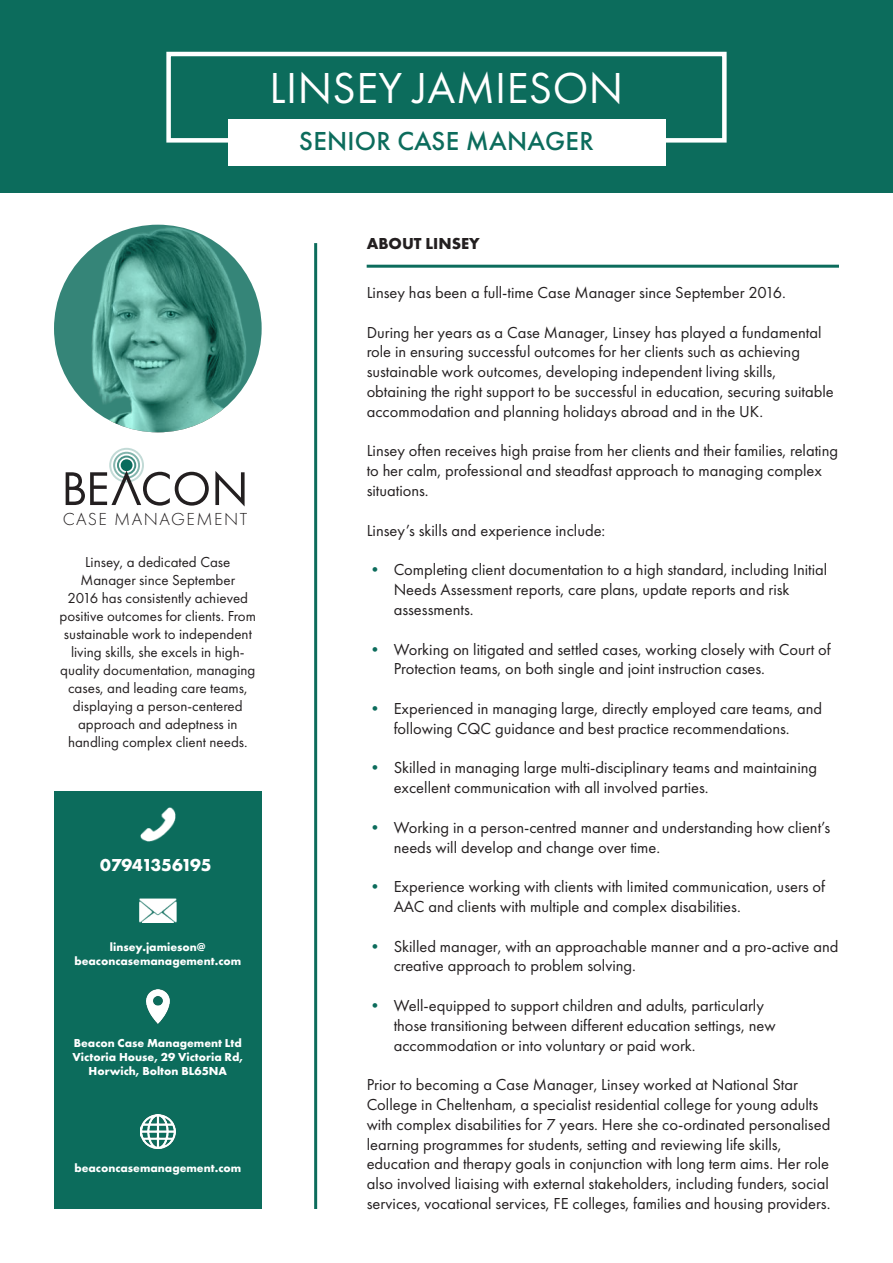
<style>
.page{position:relative;width:893px;height:1263px;background:#fff}
.page>*{position:absolute;margin:0;border:0;box-sizing:border-box;transform-origin:0 0}
.t1{font:45px "Futura PT";letter-spacing:.01em;color:#fff}
.t2{font:500 27px "Futura PT";letter-spacing:.01em;color:#0c6c5c}
.t3{font:300 18px "Futura PT";letter-spacing:.085em;color:#231f20}
.t4{font:700 18px "Futura PT";letter-spacing:-.015em;color:#fff}
.t5{font:16.5px/19.8px "Futura PT";color:#231f20}
.t6{font:700 16.5px "Futura PT";color:#231f20}
.t7{font:15px/18px "Futura PT";color:#231f20;text-align:center}
.t8{font:700 12px/14.4px "Futura PT";color:#fff;text-align:center}
.s1{color:#0c6c5c}
</style>
<div class="page">
<div style="left:121px;top:459px;width:12px;height:12px;background:#096b5c;border-radius:50%"></div>
<div style="left:117px;top:456px;width:19px;height:19px;border:2px solid #096b5c;border-radius:50%"></div>
<div style="left:113px;top:452px;width:27px;height:27px;border:2px solid #096b5c;border-radius:50%"></div>
<div style="left:109px;top:448px;width:35px;height:35px;border:2px solid #096b5c;border-radius:50%"></div>
<svg style="left:66px;top:471px;width:143px;height:35px"></svg>
<svg style="left:215px;top:471px;width:30px;height:35px"></svg>
<div style="left:0;top:0;width:893px;height:193px;background:#0c6c5c"></div>
<div style="left:166px;top:52px;width:561px;height:91px;border:4px solid #fff"></div>
<div style="left:227px;top:119px;width:438px;height:47px;background:#fff"></div>
<hr style="left:314px;top:243px;width:3px;height:966px;background:#0c6c5c">
<hr style="left:367px;top:265px;width:472px;height:3px;background:#0c6c5c">
<div style="left:54px;top:791px;width:208px;height:418px;background:#0c6c5c"></div>
<img style="left:146px;top:989px;width:24px;height:34px">
<img style="left:141px;top:1114px;width:34px;height:34px">
<img style="left:141px;top:807px;width:34px;height:35px">
<img style="left:139px;top:898px;width:37px;height:25px">
<svg style="left:54px;top:225px;width:208px;height:207px;background:#499588"></svg>
<p class="t1" style="left:270px;top:62px;width:355px">LINSEY JAMIESON</p>
<p class="t2" style="left:299px;top:125px;width:296px">SENIOR CASE MANAGER</p>
<p class="t3" style="left:63px;top:509px;width:186px">CASE MANAGEMENT</p>
<p class="t7" style="left:60px;top:553px;width:198px">Linsey, a dedicated Case<br>Manager since September<br>2016 has consistently achieved positive outcomes for clients. From sustainable work to independent living skills, she excels in high&shy;quality documentation, managing cases, and leading care teams, displaying a person-centered approach and adeptness in handling complex client needs.</p>
<p class="t4" style="left:100px;top:853px;width:113px">07941356195</p>
<p class="t8" style="left:110px;top:939px;width:97px">linsey.jamieson@</p>
<p class="t8" style="left:74px;top:953px;width:168px">beaconcasemanagement.com</p>
<p class="t8" style="left:74px;top:1035px;width:170px">Beacon Case Management Ltd</p>
<p class="t8" style="left:73px;top:1049px;width:172px">Victoria House, 29 Victoria Rd,<br>Horwich, Bolton BL65NA</p>
<p class="t8" style="left:74px;top:1160px;width:168px">beaconcasemanagement.com</p>
<p class="t6" style="left:367px;top:233px;width:115px">ABOUT LINSEY</p>
<p class="t5" style="left:367px;top:283px;width:421px">Linsey has been a full-time Case Manager since September 2016.</p>
<p class="t5" style="left:367px;top:322px;width:469px">During her years as a Case Manager, Linsey has played a fundamental role in ensuring successful outcomes for her clients such as achieving sustainable work outcomes, developing independent living skills, obtaining the right support to be successful in education, securing suitable accommodation and planning holidays abroad and in the UK.</p>
<p class="t5" style="left:367px;top:441px;width:473px">Linsey often receives high praise from her clients and their families, relating to her calm, professional and steadfast approach to managing complex situations.</p>
<p class="t5" style="left:367px;top:520px;width:240px">Linsey’s skills and experience include:</p>
<p class="t5" style="left:394px;top:560px;width:435px;text-indent:-27px"><span class="s1">•</span> Completing client documentation to a high standard, including Initial<br>Needs Assessment reports, care plans, update reports and risk assessments.</p>
<p class="t5" style="left:394px;top:639px;width:439px;text-indent:-27px"><span class="s1">•</span> Working on litigated and settled cases, working closely with Court of<br>Protection teams, on both single and joint instruction cases.</p>
<p class="t5" style="left:367px;top:698px;width:457px;text-align:center"><span class="s1">•</span> Experienced in managing large, directly employed care teams, and following CQC guidance and best practice recommendations.</p>
<p class="t5" style="left:394px;top:758px;width:425px;text-indent:-27px"><span class="s1">•</span> Skilled in managing large multi-disciplinary teams and maintaining excellent communication with all involved parties.</p>
<p class="t5" style="left:394px;top:817px;width:438px;text-indent:-27px"><span class="s1">•</span> Working in a person-centred manner and understanding how client’s needs will develop and change over time.</p>
<p class="t5" style="left:394px;top:877px;width:433px;text-indent:-27px"><span class="s1">•</span> Experience working with clients with limited communication, users of<br>AAC and clients with multiple and complex disabilities.</p>
<p class="t5" style="left:394px;top:936px;width:446px;text-indent:-27px"><span class="s1">•</span> Skilled manager, with an approachable manner and a pro-active and creative approach to problem solving.</p>
<p class="t5" style="left:394px;top:995px;width:383px;text-indent:-27px"><span class="s1">•</span> Well-equipped to support children and adults, particularly those transitioning between different education settings, new accommodation or into voluntary or paid work.</p>
<p class="t5" style="left:367px;top:1075px;width:465px">Prior to becoming a Case Manager, Linsey worked at National Star College in Cheltenham, a specialist residential college for young adults with complex disabilities for 7 years. Here she co-ordinated personalised learning programmes for students, setting and reviewing life skills, education and therapy goals in conjunction with long term aims. Her role also involved liaising with external stakeholders, including funders, social services, vocational services, FE colleges, families and housing providers.</p>
</div>
